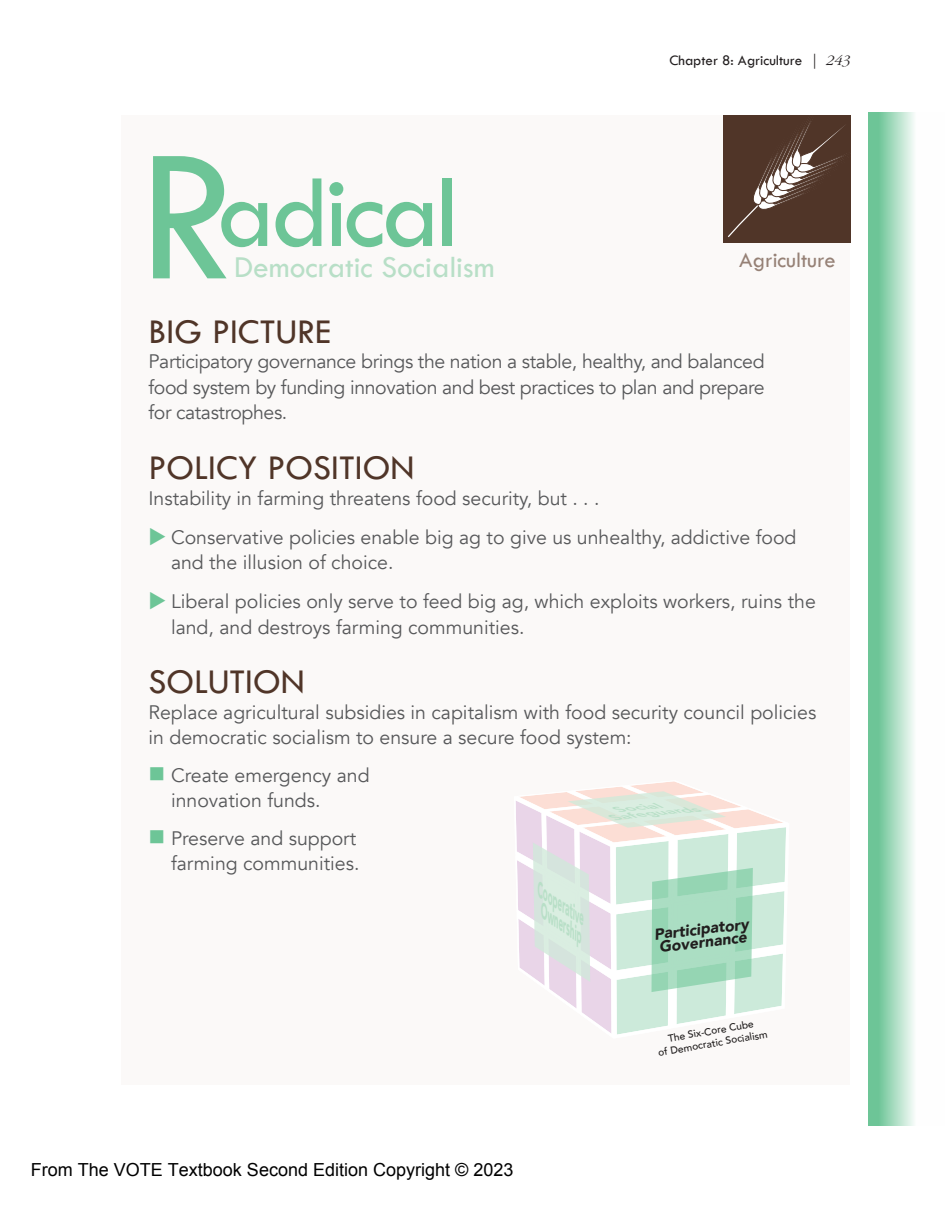
<style>
.page{position:relative;width:945px;height:1215px;background:#fff}
.page>*{position:absolute;margin:0;border:0;box-sizing:border-box;transform-origin:0 0}
.t1{font:106.5px "Tw Cen";letter-spacing:-.04em;color:#6dc597}
.t2{font:36px "Tw Cen";color:#503528}
.t3{font:31.5px "Tw Cen";color:#b8dfc7}
.t4{font:22.5px "Tw Cen";color:#968176}
.t5{font:19.5px/25.5px "Avenir";color:#57585a}
.t6{font:italic 900 19.05px/15.9px "Avenir";color:#b8dfc7;scale:.5 1}
.t7{font:18px "Arial";color:#000}
.t8{font:900 15.6px/13.2px "Avenir";color:#211e1e}
.t9{font:15px "Tw Cen";color:#231f20}
.t10{font:500 10.2px/12.3px "Avenir";color:#211e1e;text-align:center}
.t11{font:italic 800 7.65px/7.4px "Avenir";color:#b8dfc7;scale:2.22 1}
.s1{font-size:196.5px}
.s2{font-family:"ITC Garamond Std";font-weight:300;font-style:italic}
</style>
<div class="page">
<div style="left:122px;top:115px;width:728px;height:969px;background:#fbf9f8"></div>
<div style="left:723px;top:115px;width:128px;height:128px;background:#503528"></div>
<svg style="left:728px;top:121px;width:117px;height:116px"></svg>
<svg style="left:516px;top:781px;width:270px;height:253px"></svg>
<svg style="left:868px;top:112px;width:46px;height:1014px;background:#a0d9bb"></svg>
<h1 class="t1" style="left:138px;top:148px;width:323px"><span class="s1">R</span>adical</h1>
<h3 class="t3" style="left:234px;top:248px;width:262px">Democratic Socialism</h3>
<p class="t9" style="left:669px;top:51px;width:183px">Chapter 8: Agriculture <span class="s2">| 243</span></p>
<p class="t4" style="left:739px;top:246px;width:98px">Agriculture</p>
<h2 class="t2" style="left:148px;top:310px;width:184px">BIG PICTURE</h2>
<p class="t5" style="left:148px;top:349px;width:618px;text-align:justify">Participatory governance brings the nation a stable, healthy, and balanced food system by funding innovation and best practices to plan and prepare for catastrophes.</p>
<h2 class="t2" style="left:148px;top:446px;width:268px">POLICY POSITION</h2>
<p class="t5" style="left:171px;top:479px;width:627px;line-height:39px;text-indent:-22px">Instability in farming threatens food security, but . . .<br>Conservative policies enable big ag to give us unhealthy, addictive food</p>
<p class="t5" style="left:171px;top:543px;width:646px;line-height:39px">and the illusion of choice.<br>Liberal policies only serve to feed big ag, which exploits workers, ruins the</p>
<p class="t5" style="left:171px;top:614px;width:355px">land, and destroys farming communities.</p>
<h2 class="t2" style="left:148px;top:660px;width:158px">SOLUTION</h2>
<p class="t5" style="left:148px;top:700px;width:669px">Replace agricultural subsidies in capitalism with food security council policies in democratic socialism to ensure a secure food system:</p>
<p class="t5" style="left:171px;top:763px;width:200px">Create emergency and innovation funds.</p>
<p class="t5" style="left:171px;top:826px;width:190px">Preserve and support farming communities.</p>
<p class="t11" style="left:614px;top:807px;width:41px;text-indent:5px;rotate:-6deg">Social<br>Safeguards</p>
<p class="t6" style="left:558px;top:891px;width:99px;text-indent:-15px;rotate:34deg">Cooperative<br>Ownership</p>
<p class="t7" style="left:31px;top:1158px;width:484px">From The VOTE Textbook Second Edition Copyright © 2023</p>
<p class="t8" style="left:653px;top:927px;width:97px;rotate:-6deg">Participatory<br>Governance</p>
<p class="t10" style="left:655px;top:1034px;width:112px;rotate:-10deg">The Six-Core Cube<br>of Democratic Socialism</p>
</div>
